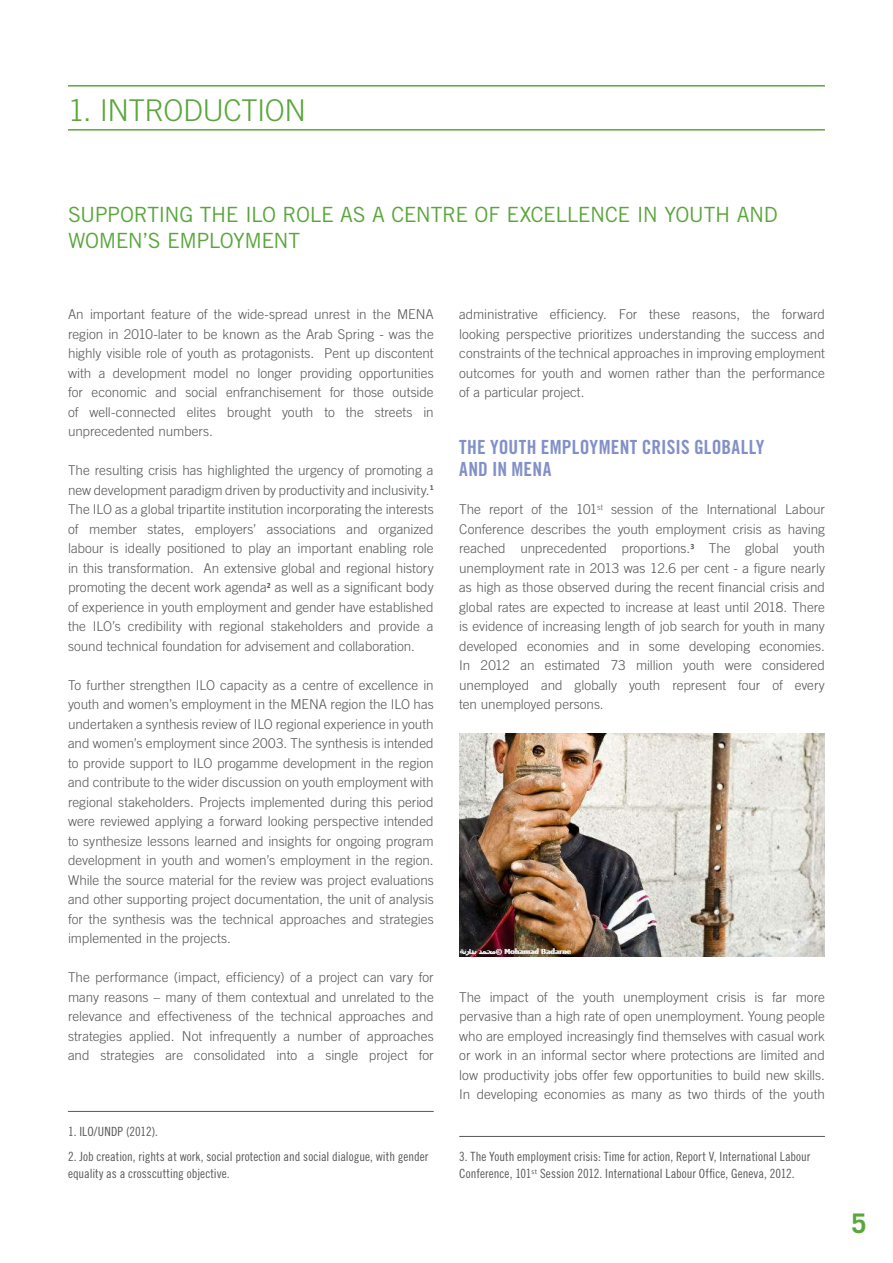
<style>
.page{position:relative;width:893px;height:1263px;background:#fff}
.page>*{position:absolute;margin:0;border:0;box-sizing:border-box;transform-origin:0 0}
.t1{font:300 30px "Trade Gothic LT Std";letter-spacing:-.02em;color:#59a63c}
.t2{font:700 27px "Trade Gothic LT Std";color:#59a63c}
.t3{font:21px/25.2px "Trade Gothic LT Std";letter-spacing:-.025em;color:#59a63c}
.t4{font:19.5px/22.5px "Trade Gothic LT Std Bd Cn 20";letter-spacing:.005em;color:#8290c8}
.t5{font:300 13.5px/19.5px "Trade Gothic LT Std";color:#57585a;text-align:justify}
.t6{font:12.75px/16.5px "Trade Gothic LT Std Cn 18";color:#57585a}
</style>
<div class="page">
<hr style="left:68px;top:85px;width:757px;height:2px;background:#59a63c">
<hr style="left:68px;top:129px;width:757px;height:2px;background:#59a63c">
<hr style="left:68px;top:1111px;width:366px;height:1px;background:#57585a">
<img style="left:459px;top:733px;width:366px;height:223px">
<hr style="left:459px;top:1136px;width:366px;height:1px;background:#57585a">
<h1 class="t1" style="left:68px;top:92px;width:240px">1. INTRODUCTION</h1>
<h3 class="t3" style="left:68px;top:202px;width:711px">SUPPORTING THE ILO ROLE AS A CENTRE OF EXCELLENCE IN YOUTH AND<br>WOMEN’S EMPLOYMENT</h3>
<p class="t5" style="left:68px;top:304px;width:367px">An important feature of the wide-spread unrest in the MENA region in 2010-later to be known as the Arab Spring - was the highly visible role of youth as protagonists. Pent up discontent with a development model no longer providing opportunities for economic and social enfranchisement for those outside of well-connected elites brought youth to the streets in unprecedented numbers.</p>
<p class="t5" style="left:68px;top:460px;width:367px">The resulting crisis has highlighted the urgency of promoting a new development paradigm driven by productivity and inclusivity.<sup>1<br></sup>The ILO as a global tripartite institution incorporating the interests of member states, employers’ associations and organized labour is ideally positioned to play an important enabling role in this transformation. An extensive global and regional history promoting the decent work agenda<sup>2</sup> as well as a significant body of experience in youth employment and gender have established the ILO’s credibility with regional stakeholders and provide a sound technical foundation for advisement and collaboration.</p>
<p class="t5" style="left:68px;top:675px;width:367px">To further strengthen ILO capacity as a centre of excellence in youth and women’s employment in the MENA region the ILO has undertaken a synthesis review of ILO regional experience in youth and women’s employment since 2003. The synthesis is intended to provide support to ILO progamme development in the region and contribute to the wider discussion on youth employment with regional stakeholders. Projects implemented during this period were reviewed applying a forward looking perspective intended to synthesize lessons learned and insights for ongoing program development in youth and women’s employment in the region.<br>While the source material for the review was project evaluations and other supporting project documentation, the unit of analysis for the synthesis was the technical approaches and strategies implemented in the projects.</p>
<p class="t5" style="left:68px;top:967px;width:367px">The performance (impact, efficiency) of a project can vary for many reasons – many of them contextual and unrelated to the relevance and effectiveness of the technical approaches and strategies applied. Not infrequently a number of approaches and strategies are consolidated into a single project for</p>
<p class="t6" style="left:68px;top:1123px;width:91px">1. ILO/UNDP (2012).</p>
<p class="t6" style="left:68px;top:1148px;width:362px">2. Job creation, rights at work, social protection and social dialogue, with gender equality as a crosscutting objective.</p>
<p class="t5" style="left:459px;top:304px;width:367px">administrative efficiency. For these reasons, the forward looking perspective prioritizes understanding the success and constraints of the technical approaches in improving employment outcomes for youth and women rather than the performance of a particular project.</p>
<h3 class="t4" style="left:459px;top:435px;width:307px">THE YOUTH EMPLOYMENT CRISIS GLOBALLY<br>AND IN MENA</h3>
<p class="t5" style="left:459px;top:499px;width:367px">The report of the 101<sup>st</sup> session of the International Labour Conference describes the youth employment crisis as having reached unprecedented proportions.<sup>3</sup> The global youth unemployment rate in 2013 was 12.6 per cent - a figure nearly as high as those observed during the recent financial crisis and global rates are expected to increase at least until 2018. There is evidence of increasing length of job search for youth in many developed economies and in some developing economies.<br>In 2012 an estimated 73 million youth were considered unemployed and globally youth represent four of every ten unemployed persons.</p>
<p class="t5" style="left:459px;top:987px;width:367px">The impact of the youth unemployment crisis is far more pervasive than a high rate of open unemployment. Young people who are employed increasingly find themselves with casual work or work in an informal sector where protections are limited and low productivity jobs offer few opportunities to build new skills.<br>In developing economies as many as two thirds of the youth</p>
<p class="t6" style="left:459px;top:1148px;width:353px">3. The Youth employment crisis: Time for action, Report V, International Labour<br>Conference, 101<sup>st</sup> Session 2012. International Labour Office, Geneva, 2012.</p>
<h2 class="t2" style="left:851px;top:1207px;width:17px">5</h2>
</div>
